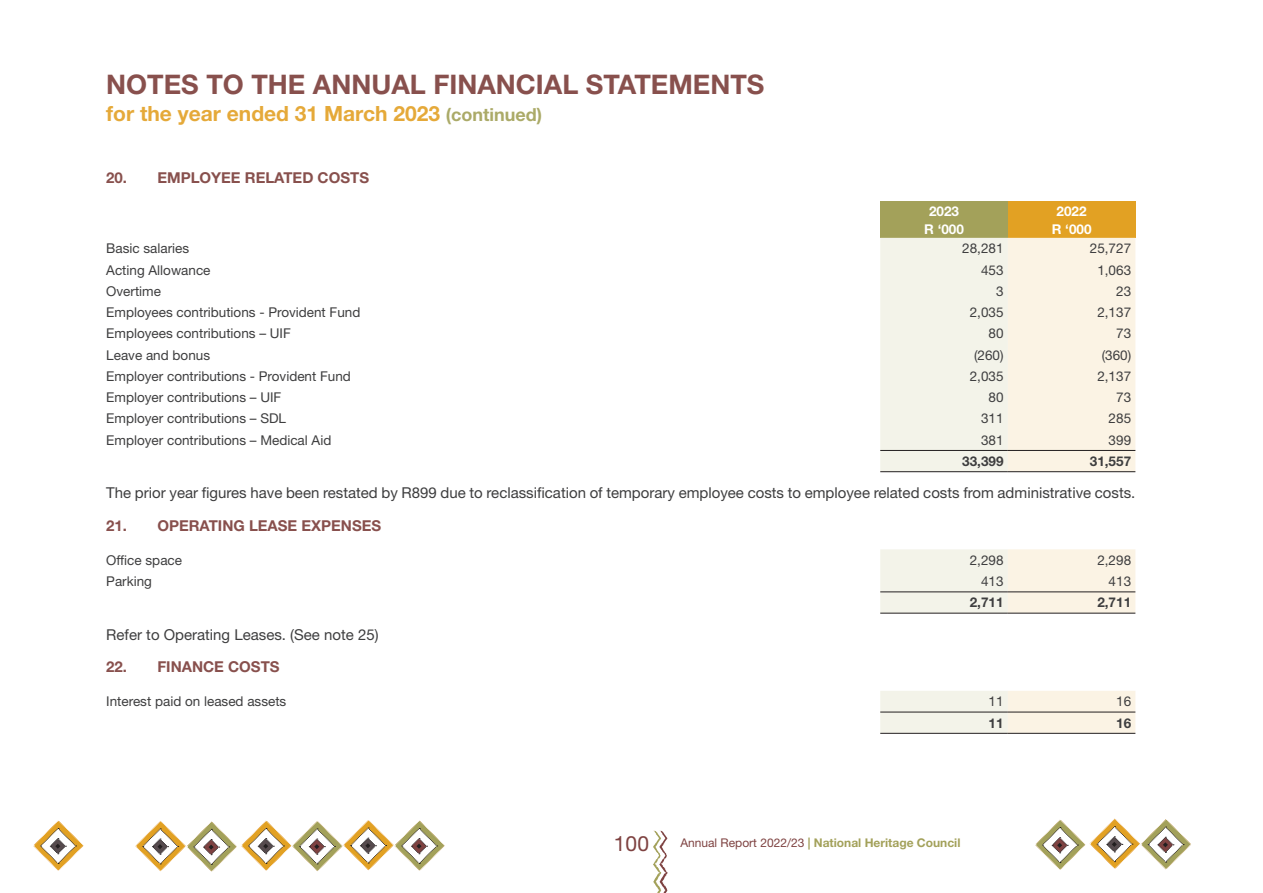
<style>
.page{position:relative;width:1263px;height:893px;background:#fff}
.page>*{position:absolute;margin:0;border:0;box-sizing:border-box;transform-origin:0 0}
.t1{font:700 27px "Helvetica Neue LT Std";color:#88504d}
.t2{font:700 21px "Helvetica Neue LT Std";color:#e5a939}
.t3{font:21px "Helvetica Neue LT Std";color:#7e4241}
.t4{font:15px "Helvetica Neue LT Std";color:#3e3e3f}
.t5{font:700 15px "Helvetica Neue LT Std";color:#88504d}
.t6{font:13.5px "Helvetica Neue LT Std";color:#3e3e3f}
.t7{font:700 13.5px "Helvetica Neue LT Std";color:#3e3e3f}
.t8{font:700 13.5px/18px "Helvetica Neue LT Std";color:#fff;text-align:center}
.t9{font:700 12px "Helvetica Neue LT Std";color:#a3a15a}
.s1{font-size:18px;color:#abaa68}
.s2{font-weight:400;color:#7e4241}
</style>
<div class="page">
<div style="left:880px;top:202px;width:128px;height:36px;background:#a3a15a"></div>
<div style="left:1008px;top:202px;width:127px;height:36px;background:#e2a123"></div>
<div style="left:880px;top:238px;width:255px;height:233px;background:#f5f3e4"></div>
<hr style="left:880px;top:450px;width:128px;height:1px;background:#231f20">
<hr style="left:1008px;top:450px;width:127px;height:1px;background:#231f20">
<hr style="left:880px;top:471px;width:128px;height:1px;background:#231f20">
<hr style="left:1008px;top:471px;width:127px;height:1px;background:#231f20">
<div style="left:880px;top:549px;width:255px;height:64px;background:#f3f3e4"></div>
<hr style="left:880px;top:591px;width:128px;height:1px;background:#231f20">
<hr style="left:1008px;top:591px;width:127px;height:1px;background:#231f20">
<hr style="left:880px;top:613px;width:128px;height:1px;background:#231f20">
<hr style="left:1008px;top:613px;width:127px;height:1px;background:#231f20">
<div style="left:880px;top:691px;width:255px;height:42px;background:#f3f3e4"></div>
<hr style="left:880px;top:712px;width:128px;height:1px;background:#231f20">
<hr style="left:1008px;top:712px;width:127px;height:1px;background:#231f20">
<hr style="left:880px;top:733px;width:128px;height:1px;background:#231f20">
<hr style="left:1008px;top:733px;width:127px;height:1px;background:#231f20">
<svg style="left:33px;top:820px;width:51px;height:51px"></svg>
<svg style="left:135px;top:820px;width:310px;height:52px"></svg>
<svg style="left:1035px;top:818px;width:156px;height:52px"></svg>
<svg style="left:653px;top:830px;width:15px;height:63px"></svg>
<h1 class="t1" style="left:106px;top:67px;width:660px">NOTES TO THE ANNUAL FINANCIAL STATEMENTS</h1>
<h2 class="t2" style="left:106px;top:100px;width:437px">for the year ended 31 March 2023 <span class="s1">(continued)</span></h2>
<p class="t5" style="left:106px;top:168px;width:264px">20. EMPLOYEE RELATED COSTS</p>
<p class="t8" style="left:924px;top:201px;width:41px">2023<br>R ‘000</p>
<p class="t8" style="left:1052px;top:201px;width:41px">2022<br>R ‘000</p>
<p class="t6" style="left:106px;top:240px;width:84px">Basic salaries</p>
<p class="t6" style="left:962px;top:240px;width:43px">28,281</p>
<p class="t6" style="left:1090px;top:240px;width:43px">25,727</p>
<p class="t6" style="left:106px;top:262px;width:106px">Acting Allowance</p>
<p class="t6" style="left:981px;top:262px;width:24px">453</p>
<p class="t6" style="left:1097px;top:262px;width:35px">1,063</p>
<p class="t6" style="left:106px;top:283px;width:56px">Overtime</p>
<p class="t6" style="left:996px;top:283px;width:9px">3</p>
<p class="t6" style="left:1116px;top:283px;width:17px">23</p>
<p class="t6" style="left:106px;top:304px;width:256px">Employees contributions - Provident Fund</p>
<p class="t6" style="left:970px;top:304px;width:35px">2,035</p>
<p class="t6" style="left:1097px;top:304px;width:35px">2,137</p>
<p class="t6" style="left:106px;top:325px;width:186px">Employees contributions – UIF</p>
<p class="t6" style="left:988px;top:325px;width:17px">80</p>
<p class="t6" style="left:1116px;top:325px;width:17px">73</p>
<p class="t6" style="left:106px;top:347px;width:105px">Leave and bonus</p>
<p class="t6" style="left:974px;top:347px;width:31px">(260)</p>
<p class="t6" style="left:1102px;top:347px;width:31px">(360)</p>
<p class="t6" style="left:106px;top:368px;width:246px">Employer contributions - Provident Fund</p>
<p class="t6" style="left:970px;top:368px;width:35px">2,035</p>
<p class="t6" style="left:1097px;top:368px;width:35px">2,137</p>
<p class="t6" style="left:106px;top:389px;width:177px">Employer contributions – UIF</p>
<p class="t6" style="left:988px;top:389px;width:17px">80</p>
<p class="t6" style="left:1116px;top:389px;width:17px">73</p>
<p class="t6" style="left:106px;top:411px;width:181px">Employer contributions – SDL</p>
<p class="t6" style="left:981px;top:411px;width:24px">311</p>
<p class="t6" style="left:1109px;top:411px;width:24px">285</p>
<p class="t6" style="left:106px;top:432px;width:227px">Employer contributions – Medical Aid</p>
<p class="t6" style="left:981px;top:432px;width:24px">381</p>
<p class="t6" style="left:1109px;top:432px;width:24px">399</p>
<p class="t7" style="left:962px;top:453px;width:43px">33,399</p>
<p class="t7" style="left:1090px;top:453px;width:43px">31,557</p>
<p class="t4" style="left:106px;top:484px;width:1031px">The prior year figures have been restated by R899 due to reclassification of temporary employee costs to employee related costs from administrative costs.</p>
<p class="t5" style="left:106px;top:516px;width:276px">21. OPERATING LEASE EXPENSES</p>
<p class="t6" style="left:106px;top:552px;width:77px">Office space</p>
<p class="t6" style="left:970px;top:552px;width:35px">2,298</p>
<p class="t6" style="left:1097px;top:552px;width:35px">2,298</p>
<p class="t6" style="left:106px;top:573px;width:47px">Parking</p>
<p class="t6" style="left:981px;top:573px;width:24px">413</p>
<p class="t6" style="left:1109px;top:573px;width:24px">413</p>
<p class="t7" style="left:970px;top:594px;width:35px">2,711</p>
<p class="t7" style="left:1097px;top:594px;width:35px">2,711</p>
<p class="t4" style="left:106px;top:625px;width:274px">Refer to Operating Leases. (See note 25)</p>
<p class="t5" style="left:106px;top:657px;width:175px">22. FINANCE COSTS</p>
<p class="t6" style="left:106px;top:693px;width:182px">Interest paid on leased assets</p>
<p class="t6" style="left:988px;top:693px;width:17px">11</p>
<p class="t6" style="left:1116px;top:693px;width:17px">16</p>
<p class="t7" style="left:988px;top:714px;width:17px">11</p>
<p class="t7" style="left:1116px;top:714px;width:17px">16</p>
<h2 class="t3" style="left:614px;top:831px;width:37px">100</h2>
<p class="t9" style="left:680px;top:835px;width:282px"><span class="s2">Annual Report 2022/23</span> | National Heritage Council</p>
</div>
